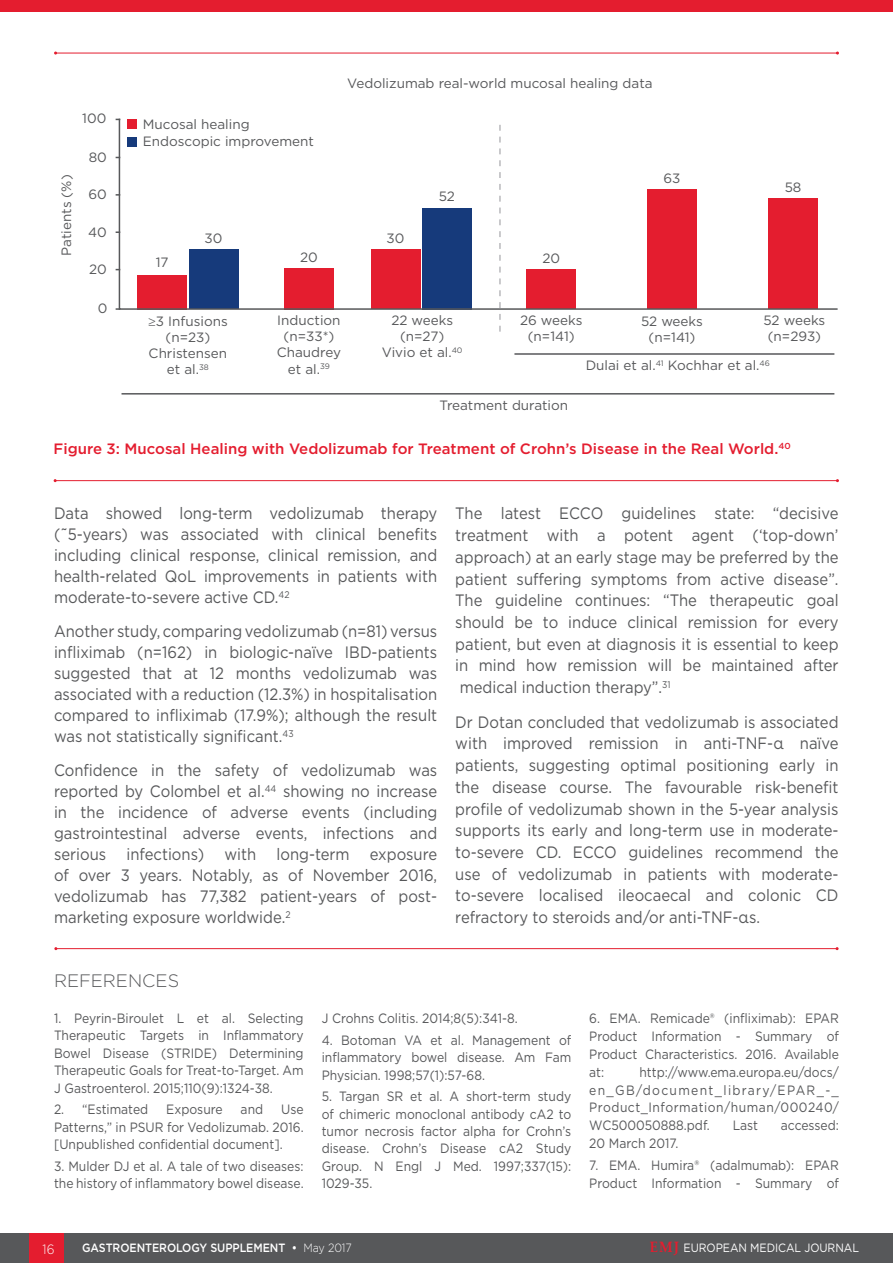
<style>
.page{position:relative;width:893px;height:1263px;background:#fff}
.page>*{position:absolute;margin:0;border:0;box-sizing:border-box;transform-origin:0 0}
._14__References_titl{font:300 18px "Gotham";color:#57585a}
._11__Main_text{font:16.5px/21.8px "Gotham";color:#57585a;text-align:justify;scale:.9 1}
._12_b_Figure___Table{font:500 15px "Gotham";color:#e41d2f}
._15__References_text{font:13.5px/17.4px "Gotham";color:#57585a;text-align:justify;scale:.9 1}
._15__References_text-2{font:13.5px/16.2px "Gotham";color:#57585a;text-align:center}
.t1{font:300 13.5px "Gotham";color:#fff;scale:.9 1}
.t2{font:500 12px "Gotham";letter-spacing:-.005em;color:#fff;scale:.9 1}
.t3{font:12px "Gotham";letter-spacing:-.005em;color:#fff;scale:.9 1}
.s1{font-family:"Minion Pro"}
.s2{font-weight:300}
.s3{font-family:"Palatino Linotype";font-weight:700;font-size:15px;color:#e41d2f}
</style>
<div class="page">
<div style="left:0;top:1233px;width:893px;height:30px;background:#57585a"></div>
<div style="left:30px;top:1233px;width:34px;height:30px;background:#e41d2f"></div>
<hr style="left:56px;top:53px;width:781px;height:1px;background:#e41d2f">
<hr style="left:55px;top:480px;width:782px;height:1px;background:#e41d2f">
<svg style="left:118px;top:118px;width:720px;height:192px"></svg>
<hr style="left:514px;top:353px;width:320px;height:2px;background:#57585a">
<hr style="left:122px;top:393px;width:712px;height:2px;background:#57585a">
<svg style="left:499px;top:125px;width:2px;height:207px"></svg>
<hr style="left:56px;top:948px;width:781px;height:1px;background:#e41d2f">
<div style="left:0;top:0;width:893px;height:12px;background:#e41d2f"></div>
<p class="_15__References_text-2" style="left:82px;top:110px;width:26px">100</p>
<p class="_15__References_text-2" style="left:58px;top:256px;width:83px;rotate:-90deg">Patients (%)</p>
<p class="_15__References_text-2" style="left:89px;top:149px;width:20px">80</p>
<p class="_15__References_text-2" style="left:88px;top:186px;width:20px">60</p>
<p class="_15__References_text-2" style="left:88px;top:224px;width:20px">40</p>
<p class="_15__References_text-2" style="left:89px;top:261px;width:19px">20</p>
<p class="_15__References_text-2" style="left:98px;top:300px;width:11px">0</p>
<p class="_15__References_text-2" style="left:143px;top:115px;width:108px">Mucosal healing</p>
<p class="_15__References_text-2" style="left:143px;top:133px;width:173px">Endoscopic improvement</p>
<p class="_15__References_text-2" style="left:347px;top:75px;width:307px">Vedolizumab real-world mucosal healing data</p>
<p class="_15__References_text-2" style="left:439px;top:188px;width:18px">52</p>
<p class="_15__References_text-2" style="left:664px;top:170px;width:18px">63</p>
<p class="_15__References_text-2" style="left:156px;top:254px;width:14px">17</p>
<p class="_15__References_text-2" style="left:205px;top:230px;width:19px">30</p>
<p class="_15__References_text-2" style="left:387px;top:230px;width:19px">30</p>
<p class="_15__References_text-2" style="left:300px;top:249px;width:19px">20</p>
<p class="_15__References_text-2" style="left:542px;top:250px;width:19px">20</p>
<p class="_15__References_text-2" style="left:785px;top:179px;width:18px">58</p>
<p class="_15__References_text-2" style="left:148px;top:312px;width:81px"><span class="s1">≥</span>3 Infusions (n=23)</p>
<p class="_15__References_text-2" style="left:149px;top:345px;width:80px">Christensen et al.<sup>38</sup></p>
<p class="_15__References_text-2" style="left:277px;top:312px;width:65px">Induction (n=33*)</p>
<p class="_15__References_text-2" style="left:277px;top:344px;width:66px">Chaudrey et al.<sup>39</sup></p>
<p class="_15__References_text-2" style="left:391px;top:312px;width:63px">22 weeks (n=27)</p>
<p class="_15__References_text-2" style="left:382px;top:344px;width:82px">Vivio et al.<sup>40</sup></p>
<p class="_15__References_text-2" style="left:520px;top:312px;width:64px">26 weeks (n=141)</p>
<p class="_15__References_text-2" style="left:641px;top:312px;width:63px">52 weeks (n=141)</p>
<p class="_15__References_text-2" style="left:763px;top:312px;width:63px">52 weeks (n=293)</p>
<p class="_15__References_text-2" style="left:586px;top:357px;width:186px">Dulai et al.<sup>41</sup> Kochhar et al.<sup>46</sup></p>
<p class="_15__References_text-2" style="left:440px;top:397px;width:130px">Treatment duration</p>
<p class="_12_b_Figure___Table" style="left:54px;top:439px;width:738px">Figure 3: Mucosal Healing with Vedolizumab for Treatment of Crohn’s Disease in the Real World.<sup>40</sup></p>
<p class="_11__Main_text" style="left:54px;top:503px;width:427px;line-height:21px">Data showed long-term vedolizumab therapy (˜5-years) was associated with clinical benefits including clinical response, clinical remission, and health-related QoL improvements in patients with moderate-to-severe active CD.<sup>42</sup></p>
<p class="_11__Main_text" style="left:54px;top:620px;width:427px;line-height:21px">Another study, comparing vedolizumab (n=81) versus infliximab (n=162) in biologic-naïve IBD-patients suggested that at 12 months vedolizumab was associated with a reduction (12.3%) in hospitalisation compared to infliximab (17.9%); although the result was not statistically significant.<sup>43</sup></p>
<p class="_11__Main_text" style="left:54px;top:759px;width:427px;line-height:21px">Confidence in the safety of vedolizumab was reported by Colombel et al.<sup>44</sup> showing no increase in the incidence of adverse events (including gastrointestinal adverse events, infections and serious infections) with long-term exposure of over 3 years. Notably, as of November 2016, vedolizumab has 77,382 patient-years of post&shy;marketing exposure worldwide.<sup>2</sup></p>
<p class="_11__Main_text" style="left:455px;top:502px;width:427px">The latest ECCO guidelines state: “decisive treatment with a potent agent (‘top-down’ approach) at an early stage may be preferred by the patient suffering symptoms from active disease”.<br>The guideline continues: “The therapeutic goal should be to induce clinical remission for every patient, but even at diagnosis it is essential to keep in mind how remission will be maintained after medical induction therapy”.<sup>31</sup></p>
<p class="_11__Main_text" style="left:455px;top:710px;width:427px">Dr Dotan concluded that vedolizumab is associated with improved remission in anti-TNF-α naïve patients, suggesting optimal positioning early in the disease course. The favourable risk-benefit profile of vedolizumab shown in the 5-year analysis supports its early and long-term use in moderate&shy;to-severe CD. ECCO guidelines recommend the use of vedolizumab in patients with moderate&shy;to-severe localised ileocaecal and colonic CD refractory to steroids and/or anti-TNF-αs.</p>
<p class="_14__References_titl" style="left:54px;top:969px;width:127px">REFERENCES</p>
<p class="_15__References_text" style="left:54px;top:1009px;width:279px">1. Peyrin-Biroulet L et al. Selecting Therapeutic Targets in Inflammatory Bowel Disease (STRIDE) Determining Therapeutic Goals for Treat-to-Target. Am J Gastroenterol. 2015;110(9):1324-38.</p>
<p class="_15__References_text" style="left:54px;top:1100px;width:106px">2. “Estimated</p>
<p class="_15__References_text" style="left:166px;top:1100px;width:64px">Exposure</p>
<p class="_15__References_text" style="left:241px;top:1100px;width:27px">and</p>
<p class="_15__References_text" style="left:54px;top:1100px;width:279px;text-indent:227px">Use Patterns,” in PSUR for Vedolizumab. 2016. [Unpublished confidential document].</p>
<p class="_15__References_text" style="left:54px;top:1157px;width:279px">3. Mulder DJ et al. A tale of two diseases: the history of inflammatory bowel disease.</p>
<p class="_15__References_text" style="left:322px;top:1009px;width:219px">J Crohns Colitis. 2014;8(5):341-8.</p>
<p class="_15__References_text" style="left:322px;top:1031px;width:279px">4. Botoman VA et al. Management of inflammatory bowel disease. Am Fam Physician. 1998;57(1):57-68.</p>
<p class="_15__References_text" style="left:322px;top:1087px;width:279px">5. Targan SR et al. A short-term study of chimeric monoclonal antibody cA2 to tumor necrosis factor alpha for Crohn’s disease. Crohn’s Disease cA2 Study Group. N Engl J Med. 1997;337(15):<br>1029-35.</p>
<p class="_15__References_text" style="left:589px;top:1009px;width:279px;line-height:17.9px">6. EMA. Remicade® (infliximab): EPAR Product Information - Summary of Product Characteristics. 2016. Available at:</p>
<p class="_15__References_text" style="left:589px;top:1063px;width:279px;line-height:17.9px;text-indent:50px">http://www.ema.europa.eu/docs/ en_GB/document_library/EPAR_-_ Product_Information/human/000240/ WC500050888.pdf.</p>
<p class="_15__References_text" style="left:733px;top:1116px;width:30px">Last</p>
<p class="_15__References_text" style="left:781px;top:1116px;width:66px">accessed:</p>
<p class="_15__References_text" style="left:589px;top:1134px;width:101px">20 March 2017.</p>
<p class="_15__References_text" style="left:589px;top:1156px;width:279px;line-height:17.9px">7. EMA. Humira® (adalmumab): EPAR<br>Product Information - Summary of</p>
<p class="t1" style="left:43px;top:1240px;width:15px">16</p>
<p class="t2" style="left:82px;top:1240px;width:301px">GASTROENTEROLOGY SUPPLEMENT • <span class="s2">May 2017</span></p>
<p class="t3" style="left:650px;top:1240px;width:234px"><span class="s3">EMJ</span> EUROPEAN MEDICAL JOURNAL</p>
</div>
